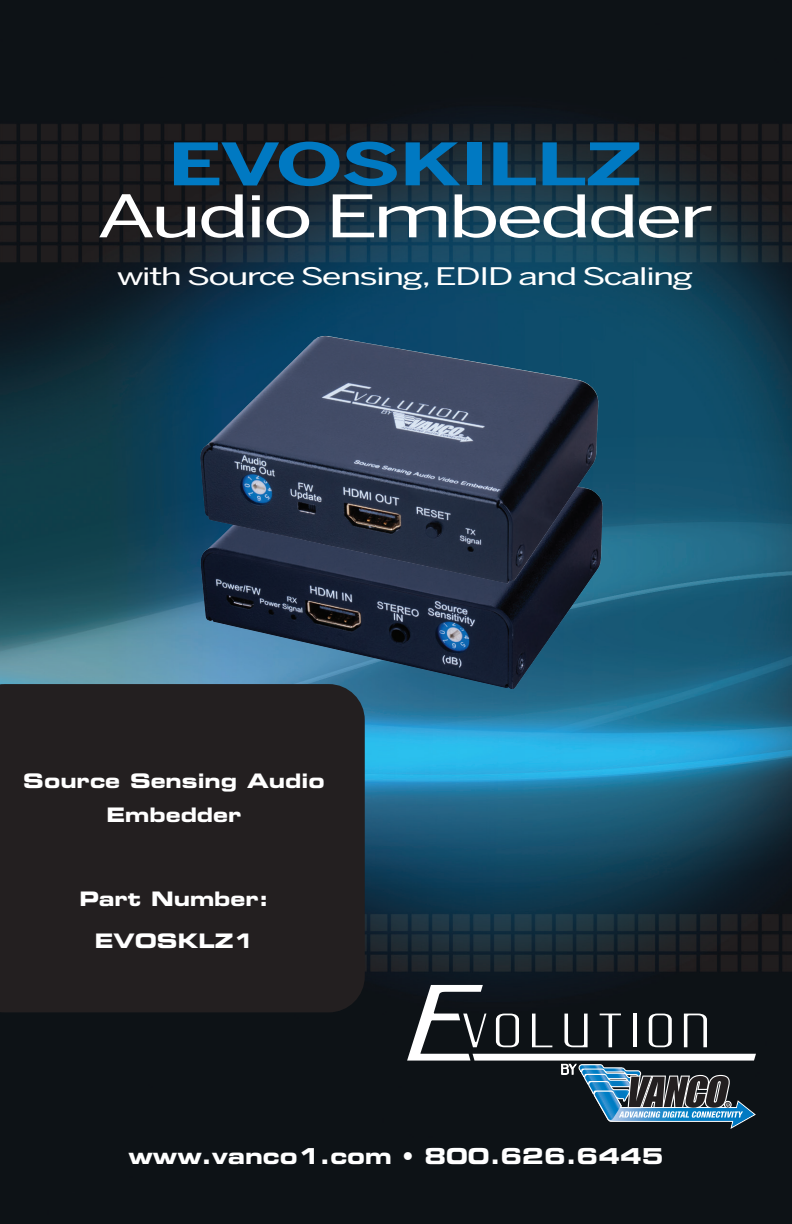
<style>
.page{position:relative;width:792px;height:1224px;background:#fff}
.page>*{position:absolute;margin:0;border:0;box-sizing:border-box;transform-origin:0 0}
.CoverProductName{font:58px "Benton Sans";letter-spacing:-.05em;color:#fff;scale:1.5 1}
.CoverProductName-2{font:700 58px "Benton Sans";letter-spacing:-.02em;color:#0079c2;scale:1.5 1}
.CoverProductName-3{font:24px "Benton Sans";letter-spacing:-.05em;color:#fff;scale:1.5 1}
.Footer{font:22px "Eurostile LT Std Bold Ex 2";color:#fff}
.t1{font:20px/34px "Eurostile LT Std Bold Ex 2";color:#fff;text-align:center}
</style>
<div class="page">
<img style="left:0;top:0;width:792px;height:1224px">
<div style="left:0;top:684px;width:365px;height:328px;background:#231f20"></div>
<svg style="left:407px;top:985px;width:349px;height:144px;background:#303a41"></svg>
<img style="left:200px;top:440px;width:403px;height:249px">
<img style="left:200px;top:336px;width:399px;height:248px">
<p class="CoverProductName-2" style="left:167px;top:130px;width:318px">EVOSKILLZ</p>
<p class="CoverProductName" style="left:97px;top:182px;width:413px">Audio Embedder</p>
<p class="CoverProductName-3" style="left:117px;top:262px;width:386px">with Source Sensing, EDID and Scaling</p>
<p class="t1" style="left:23px;top:763px;width:303px">Source Sensing Audio<br>Embedder</p>
<p class="t1" style="left:79px;top:881px;width:191px">Part Number:</p>
<p class="t1" style="left:95px;top:923px;width:160px">EVOSKLZ1</p>
<p class="Footer" style="left:128px;top:1141px;width:537px">www.vanco1.com • 800.626.6445</p>
</div>
